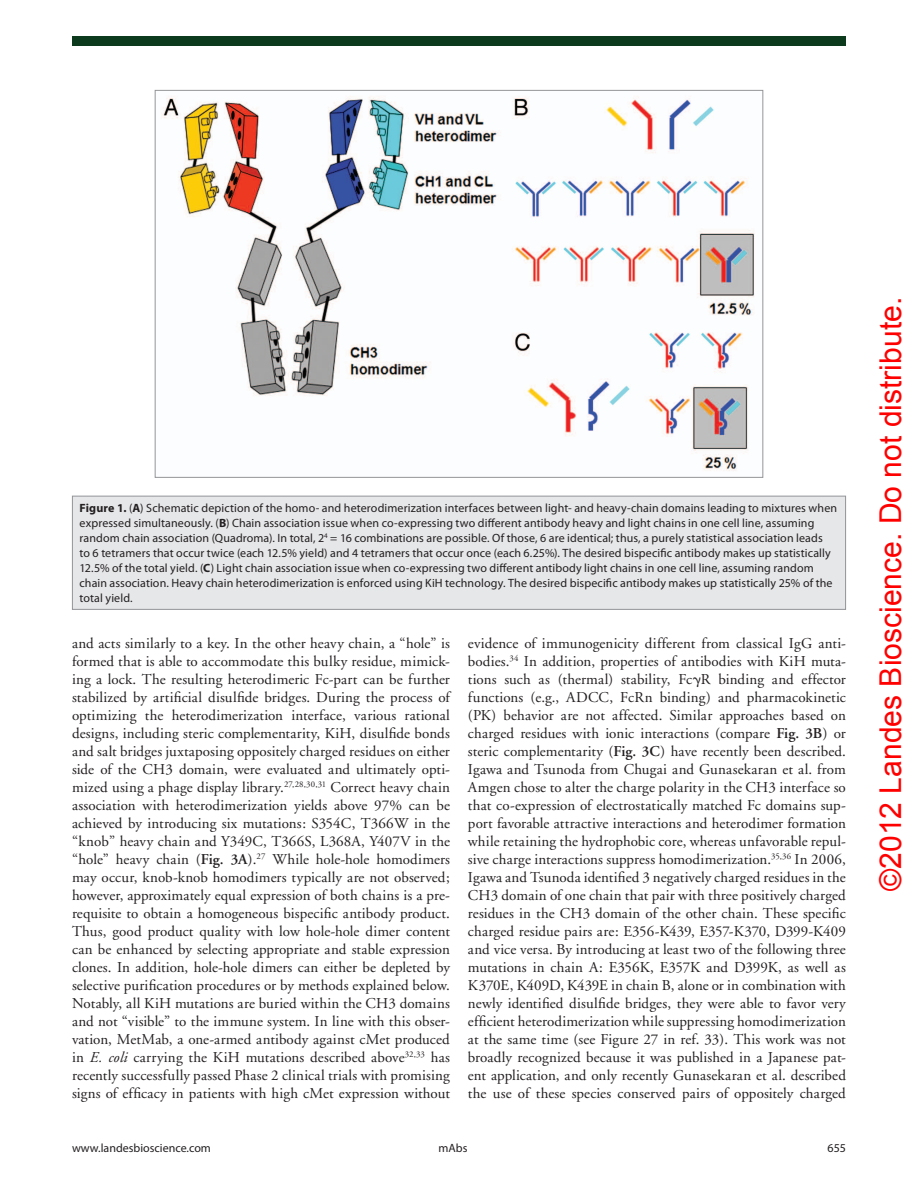
<style>
.page{position:relative;width:918px;height:1188px;background:#fff}
.page>*{position:absolute;margin:0;border:0;box-sizing:border-box;transform-origin:0 0}
.t1{font:30.15px "Arial";color:#f00}
.t2{font:15px/18px "Adobe Garamond";letter-spacing:.01em;color:#231f20;text-align:justify}
.t3{font:12px/15px "Myriad Pro";letter-spacing:.005em;color:#231f20}
.s1{font-weight:700}
.s2{font-weight:600}
.s3{font-style:italic}
.s4{font-family:"Universal Std Greekw Math Pi"}
</style>
<div class="page">
<div style="left:72px;top:36px;width:774px;height:10px;background:#0b3b1c"></div>
<img style="left:161px;top:96px;width:594px;height:375px">
<div style="left:72px;top:496px;width:774px;height:113px;background:#e6e7e9"></div>
<div style="left:72px;top:496px;width:774px;height:114px;border:1px solid #939598"></div>
<p class="t3" style="left:80px;top:501px;width:759px"><span class="s1">Figure 1.</span> (<span class="s1">A</span>) Schematic depiction of the homo- and heterodimerization interfaces between light- and heavy-chain domains leading to mixtures when expressed simultaneously. (<span class="s1">B</span>) Chain association issue when co-expressing two different antibody heavy and light chains in one cell line, assuming random chain association (Quadroma). In total, 2<sup>4</sup> = 16 combinations are possible. Of those, 6 are identical; thus, a purely statistical association leads<br>to 6 tetramers that occur twice (each 12.5% yield) and 4 tetramers that occur once (each 6.25%). The desired bispecific antibody makes up statistically 12.5% of the total yield. (<span class="s1">C</span>) Light chain association issue when co-expressing two different antibody light chains in one cell line, assuming random chain association. Heavy chain heterodimerization is enforced using KiH technology. The desired bispecific antibody makes up statistically 25% of the total yield.</p>
<p class="t2" style="left:72px;top:635px;width:380px">and acts similarly to a key. In the other heavy chain, a “hole” is formed that is able to accommodate this bulky residue, mimick&shy;ing a lock. The resulting heterodimeric Fc-part can be further stabilized by artificial disulfide bridges. During the process of optimizing the heterodimerization interface, various rational designs, including steric complementarity, KiH, disulfide bonds and salt bridges juxtaposing oppositely charged residues on either side of the CH3 domain, were evaluated and ultimately opti&shy;mized using a phage display library.<sup>27,28,30,31</sup> Correct heavy chain association with heterodimerization yields above 97% can be achieved by introducing six mutations: S354C, T366W in the “knob” heavy chain and Y349C, T366S, L368A, Y407V in the “hole” heavy chain (<span class="s2">Fig. 3A</span>).<sup>27</sup> While hole-hole homodimers may occur, knob-knob homodimers typically are not observed; however, approximately equal expression of both chains is a pre&shy;requisite to obtain a homogeneous bispecific antibody product.<br>Thus, good product quality with low hole-hole dimer content can be enhanced by selecting appropriate and stable expression clones. In addition, hole-hole dimers can either be depleted by selective purification procedures or by methods explained below.<br>Notably, all KiH mutations are buried within the CH3 domains and not “visible” to the immune system. In line with this obser&shy;vation, MetMab, a one-armed antibody against cMet produced in <span class="s3">E. coli</span> carrying the KiH mutations described above<sup>32,33</sup> has recently successfully passed Phase 2 clinical trials with promising signs of efficacy in patients with high cMet expression without</p>
<p class="t2" style="left:468px;top:635px;width:380px">evidence of immunogenicity different from classical IgG anti&shy;bodies.<sup>34</sup> In addition, properties of antibodies with KiH muta&shy;tions such as (thermal) stability, Fc<span class="s4">γ</span>R binding and effector functions (e.g., ADCC, FcRn binding) and pharmacokinetic (PK) behavior are not affected. Similar approaches based on charged residues with ionic interactions (compare <span class="s2">Fig. 3B</span>) or steric complementarity (<span class="s2">Fig. 3C</span>) have recently been described.<br>Igawa and Tsunoda from Chugai and Gunasekaran et al. from Amgen chose to alter the charge polarity in the CH3 interface so that co-expression of electrostatically matched Fc domains sup&shy;port favorable attractive interactions and heterodimer formation while retaining the hydrophobic core, whereas unfavorable repul&shy;sive charge interactions suppress homodimerization.<sup>35,36</sup> In 2006, Igawa and Tsunoda identified 3 negatively charged residues in the CH3 domain of one chain that pair with three positively charged residues in the CH3 domain of the other chain. These specific charged residue pairs are: E356-K439, E357-K370, D399-K409 and vice versa. By introducing at least two of the following three mutations in chain A: E356K, E357K and D399K, as well as K370E, K409D, K439E in chain B, alone or in combination with newly identified disulfide bridges, they were able to favor very efficient heterodimerization while suppressing homodimerization at the same time (see Figure 27 in ref. 33). This work was not broadly recognized because it was published in a Japanese pat&shy;ent application, and only recently Gunasekaran et al. described the use of these species conserved pairs of oppositely charged</p>
<p class="t3" style="left:72px;top:1140px;width:140px">www.landesbioscience.com</p>
<p class="t3" style="left:439px;top:1140px;width:30px">mAbs</p>
<p class="t3" style="left:828px;top:1140px;width:20px">655</p>
<h1 class="t1" style="left:871px;top:891px;width:595px;rotate:-90deg">©2012 Landes Bioscience. Do not distribute.</h1>
</div>
